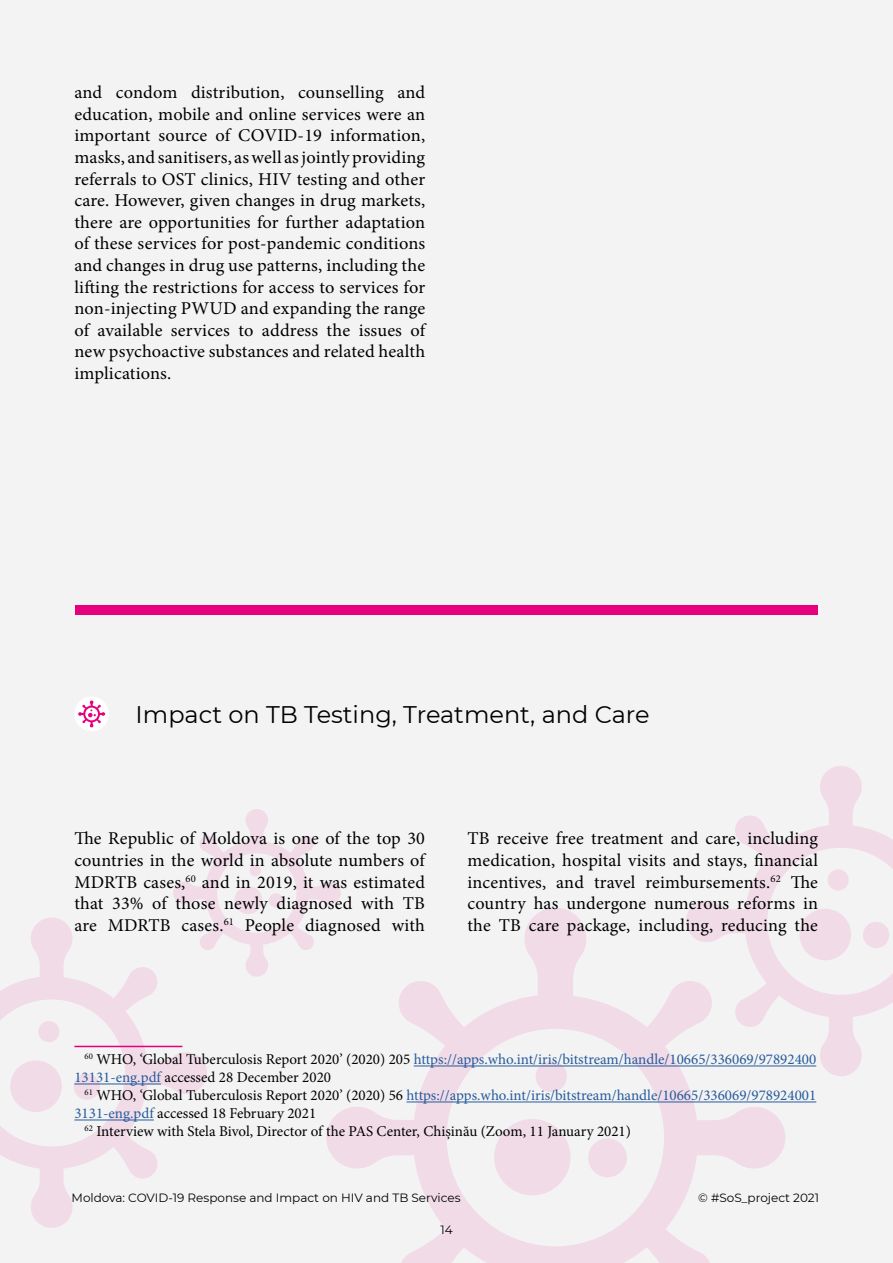
<style>
.page{position:relative;width:893px;height:1263px;background:#f3f3f3}
.page>*{position:absolute;margin:0;border:0;box-sizing:border-box;transform-origin:0 0}
.t1{font:24px "Montserrat";color:#000}
.t2{font:18px/21.6px "Minion Pro";letter-spacing:.01em;color:#000;text-align:justify}
.t3{font:15px/18px "Minion Pro";color:#275b9b}
.t4{font:15px "Minion Pro";color:#000}
.t5{font:12px "Montserrat";color:#000}
.s1{color:#000}
.s2{color:#275b9b}
</style>
<div class="page">
<svg style="left:692px;top:766px;width:201px;height:310px"></svg>
<div style="left:827px;top:869px;width:22px;height:21px;background:#f1dbe7;border-radius:50%"></div>
<div style="left:863px;top:922px;width:26px;height:26px;background:#f1dbe7;border-radius:50%"></div>
<div style="left:799px;top:909px;width:52px;height:51px;background:#f1dbe7;border-radius:50%"></div>
<svg style="left:0;top:917px;width:207px;height:311px"></svg>
<div style="left:38px;top:1021px;width:21px;height:21px;background:#f1dbe7;border-radius:50%"></div>
<div style="left:74px;top:1073px;width:26px;height:27px;background:linear-gradient(to right,#f1dae7,#f1dde8);border-radius:50%"></div>
<div style="left:10px;top:1060px;width:52px;height:52px;background:#f1dbe7;border-radius:50%"></div>
<svg style="left:326px;top:907px;width:459px;height:356px"></svg>
<div style="left:536px;top:1061px;width:31px;height:31px;background:#f1dbe7;border-radius:50%"></div>
<div style="left:588px;top:1138px;width:39px;height:39px;background:#f1dbe7;border-radius:50%"></div>
<div style="left:494px;top:1119px;width:76px;height:76px;background:#f1dbe7;border-radius:50%"></div>
<svg style="left:172px;top:809px;width:169px;height:169px"></svg>
<div style="left:250px;top:865px;width:11px;height:11px;background:#f1dbe7;border-radius:50%"></div>
<div style="left:269px;top:893px;width:14px;height:14px;background:#f1dbe7;border-radius:50%"></div>
<div style="left:234px;top:886px;width:28px;height:28px;background:#f1dbe7;border-radius:50%"></div>
<div style="left:74px;top:696px;width:35px;height:35px;background:#fff;border-radius:50%"></div>
<svg style="left:78px;top:700px;width:27px;height:28px"></svg>
<div style="left:75px;top:605px;width:742px;height:9px;background:#e6007d"></div>
<hr style="left:74px;top:1046px;width:108px;height:1px;background:#e6007d">
<hr style="left:414px;top:1065px;width:402px;height:1px;background:#275b9b">
<hr style="left:74px;top:1083px;width:87px;height:1px;background:#275b9b">
<hr style="left:407px;top:1101px;width:409px;height:1px;background:#275b9b">
<hr style="left:74px;top:1119px;width:80px;height:1px;background:#275b9b">
<p class="t2" style="left:74px;top:82px;width:352px">and condom distribution, counselling and education, mobile and online services were an important source of COVID-19 information, masks, and sanitisers, as well as jointly providing referrals to OST clinics, HIV testing and other care. However, given changes in drug markets, there are opportunities for further adaptation of these services for post-pandemic conditions and changes in drug use patterns, including the lifting the restrictions for access to services for non-injecting PWUD and expanding the range of available services to address the issues of new psychoactive substances and related health implications.</p>
<h1 class="t1" style="left:136px;top:698px;width:516px">Impact on TB Testing, Treatment, and Care</h1>
<p class="t2" style="left:74px;top:828px;width:352px">The Republic of Moldova is one of the top 30 countries in the world in absolute numbers of MDRTB cases,<sup>60</sup> and in 2019, it was estimated that 33% of those newly diagnosed with TB are MDRTB cases.<sup>61</sup> People diagnosed with</p>
<p class="t2" style="left:467px;top:828px;width:352px">TB receive free treatment and care, including medication, hospital visits and stays, financial incentives, and travel reimbursements.<sup>62</sup> The country has undergone numerous reforms in the TB care package, including, reducing the</p>
<p class="t3" style="left:74px;top:1051px;width:743px;text-indent:10px"><sup>60</sup> <span class="s1">WHO, ‘Global Tuberculosis Report 2020’ (2020) 205</span> https://apps.who.int/iris/bitstream/handle/10665/336069/97892400<br>13131-eng.pdf <span class="s1">accessed 28 December 2020</span></p>
<p class="t3" style="left:85px;top:1087px;width:733px"><sup>61</sup> <span class="s1">WHO, ‘Global Tuberculosis Report 2020’ (2020) 56</span> https://apps.who.int/iris/bitstream/handle/10665/336069/978924001</p>
<p class="t4" style="left:74px;top:1104px;width:243px"><span class="s2">3131-eng.pdf</span> accessed 18 February 2021</p>
<p class="t4" style="left:85px;top:1122px;width:548px"><sup>62</sup> Interview with Stela Bivol, Director of the PAS Center, Chișinău (Zoom, 11 January 2021)</p>
<p class="t5" style="left:72px;top:1189px;width:391px">Moldova: COVID-19 Response and Impact on HIV and TB Services</p>
<p class="t5" style="left:698px;top:1189px;width:122px">© #SoS_project 2021</p>
<p class="t5" style="left:440px;top:1222px;width:14px">14</p>
</div>
